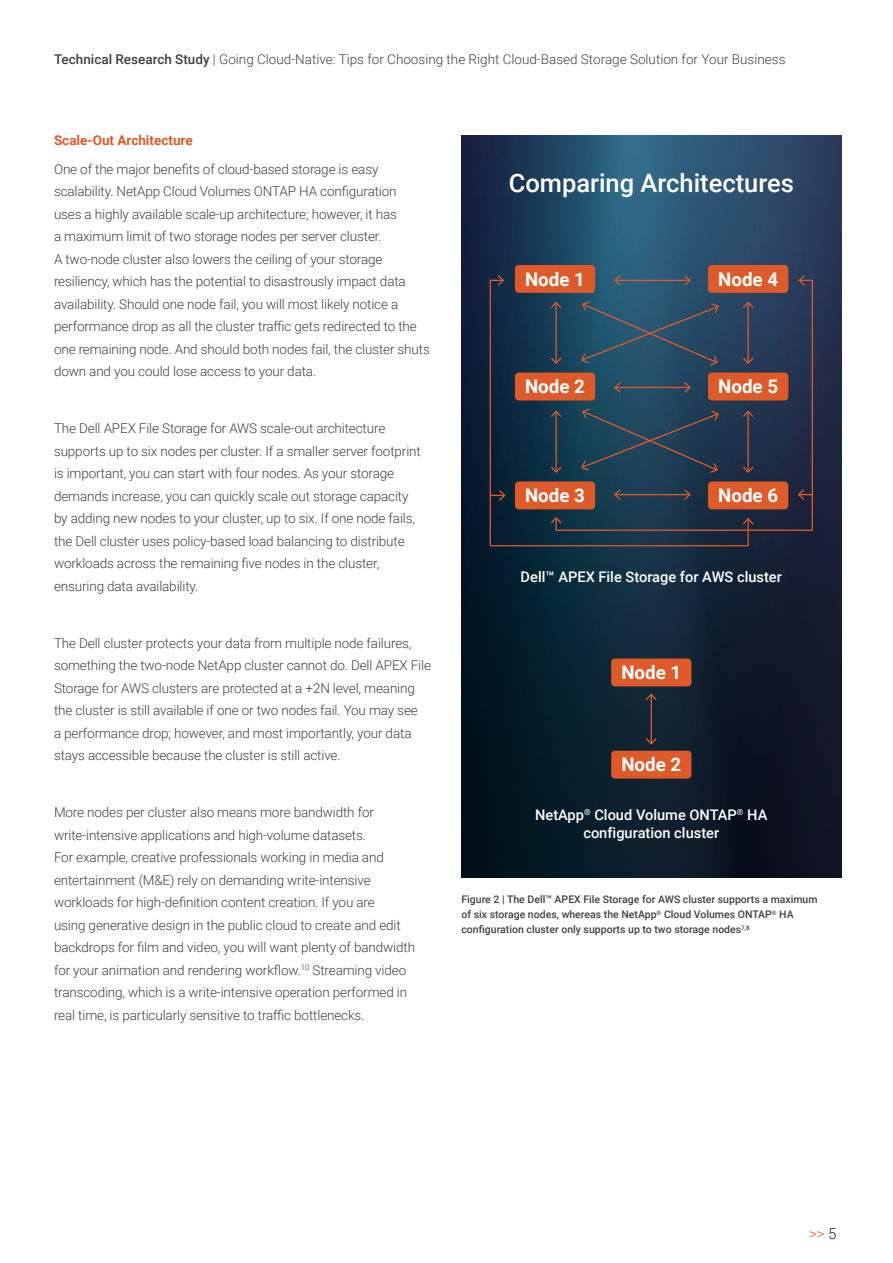
<style>
.page{position:relative;width:893px;height:1263px;background:#fff}
.page>*{position:absolute;margin:0;border:0;box-sizing:border-box;transform-origin:0 0}
.t1{font:500 25.5px "Roboto";color:#fff}
.t2{font:700 18.75px "Roboto";color:#fff}
.t3{font:300 15px "Roboto";color:#e0592a}
.t4{font:500 14.55px/17.5px "Roboto";color:#fff;text-align:center}
.t5{font:300 13.5px/22.5px "Roboto";letter-spacing:-.01em;color:#414042}
.t6{font:700 13.5px "Roboto";color:#e0592a}
.t7{font:500 10.5px/15px "Roboto";color:#414042}
.s1{font-weight:500}
.s2{color:#021d49}
</style>
<div class="page">
<svg style="left:461px;top:135px;width:380px;height:742px;background:#13293d"></svg>
<div style="left:611px;top:658px;width:80px;height:28px;background:#df5a29;border-radius:4px"></div>
<div style="left:611px;top:751px;width:80px;height:28px;background:#df5a29;border-radius:4px"></div>
<hr style="left:651px;top:695px;width:1px;height:48px;background:#df5a29">
<svg style="left:646px;top:693px;width:11px;height:7px"></svg>
<svg style="left:646px;top:738px;width:11px;height:7px"></svg>
<div style="left:515px;top:265px;width:80px;height:28px;background:#df5a29;border-radius:4px"></div>
<div style="left:708px;top:265px;width:80px;height:28px;background:#df5a29;border-radius:4px"></div>
<svg style="left:684px;top:275px;width:7px;height:4px"></svg>
<svg style="left:614px;top:275px;width:7px;height:4px"></svg>
<svg style="left:749px;top:279px;width:65px;height:252px;background:#463945"></svg>
<svg style="left:798px;top:275px;width:7px;height:11px"></svg>
<svg style="left:798px;top:489px;width:14px;height:11px"></svg>
<svg style="left:489px;top:279px;width:260px;height:268px;background:#38414d"></svg>
<svg style="left:498px;top:275px;width:6px;height:11px"></svg>
<svg style="left:743px;top:518px;width:10px;height:6px"></svg>
<svg style="left:490px;top:490px;width:16px;height:11px"></svg>
<p class="t5" style="left:54px;top:48px;width:733px"><span class="s1">Technical Research Study</span> | Going Cloud-Native: Tips for Choosing the Right Cloud-Based Storage Solution for Your Business</p>
<p class="t6" style="left:54px;top:131px;width:140px">Scale-Out Architecture</p>
<p class="t5" style="left:54px;top:157px;width:377px">One of the major benefits of cloud-based storage is easy scalability. NetApp Cloud Volumes ONTAP HA configuration<br>uses a highly available scale-up architecture; however, it has<br>a maximum limit of two storage nodes per server cluster.<br>A two-node cluster also lowers the ceiling of your storage resiliency, which has the potential to disastrously impact data availability. Should one node fail, you will most likely notice a performance drop as all the cluster traffic gets redirected to the one remaining node. And should both nodes fail, the cluster shuts down and you could lose access to your data.</p>
<p class="t5" style="left:54px;top:417px;width:368px">The Dell APEX File Storage for AWS scale-out architecture supports up to six nodes per cluster. If a smaller server footprint is important, you can start with four nodes. As your storage demands increase, you can quickly scale out storage capacity by adding new nodes to your cluster, up to six. If one node fails, the Dell cluster uses policy-based load balancing to distribute workloads across the remaining five nodes in the cluster, ensuring data availability.</p>
<p class="t5" style="left:54px;top:631px;width:379px">The Dell cluster protects your data from multiple node failures, something the two-node NetApp cluster cannot do. Dell APEX File Storage for AWS clusters are protected at a +2N level, meaning the cluster is still available if one or two nodes fail. You may see<br>a performance drop; however, and most importantly, your data stays accessible because the cluster is still active.</p>
<p class="t5" style="left:54px;top:801px;width:363px">More nodes per cluster also means more bandwidth for write-intensive applications and high-volume datasets.<br>For example, creative professionals working in media and entertainment (M&amp;E) rely on demanding write-intensive workloads for high-definition content creation. If you are<br>using generative design in the public cloud to create and edit backdrops for film and video, you will want plenty of bandwidth for your animation and rendering workflow.<sup>10</sup> Streaming video transcoding, which is a write-intensive operation performed in real time, is particularly sensitive to traffic bottlenecks.</p>
<h1 class="t1" style="left:509px;top:165px;width:287px">Comparing Architectures</h1>
<h2 class="t2" style="left:525px;top:266px;width:61px">Node 1</h2>
<h2 class="t2" style="left:718px;top:266px;width:61px">Node 4</h2>
<h2 class="t2" style="left:525px;top:373px;width:61px">Node 2</h2>
<h2 class="t2" style="left:718px;top:373px;width:61px">Node 5</h2>
<h2 class="t2" style="left:525px;top:482px;width:61px">Node 3</h2>
<h2 class="t2" style="left:718px;top:482px;width:61px">Node 6</h2>
<p class="t4" style="left:521px;top:568px;width:263px">Dell™ APEX File Storage for AWS cluster</p>
<h2 class="t2" style="left:621px;top:659px;width:61px">Node 1</h2>
<h2 class="t2" style="left:621px;top:752px;width:61px">Node 2</h2>
<p class="t4" style="left:535px;top:806px;width:234px">NetApp<sup>®</sup> Cloud Volume ONTAP<sup>®</sup> HA configuration cluster</p>
<p class="t7" style="left:461px;top:891px;width:358px">Figure 2 | The Dell™ APEX File Storage for AWS cluster supports a maximum of six storage nodes, whereas the NetApp<sup>®</sup> Cloud Volumes ONTAP<sup>®</sup> HA configuration cluster only supports up to two storage nodes<sup>7,8</sup></p>
<p class="t3" style="left:809px;top:1223px;width:29px">&gt;&gt; <span class="s2">5</span></p>
</div>
